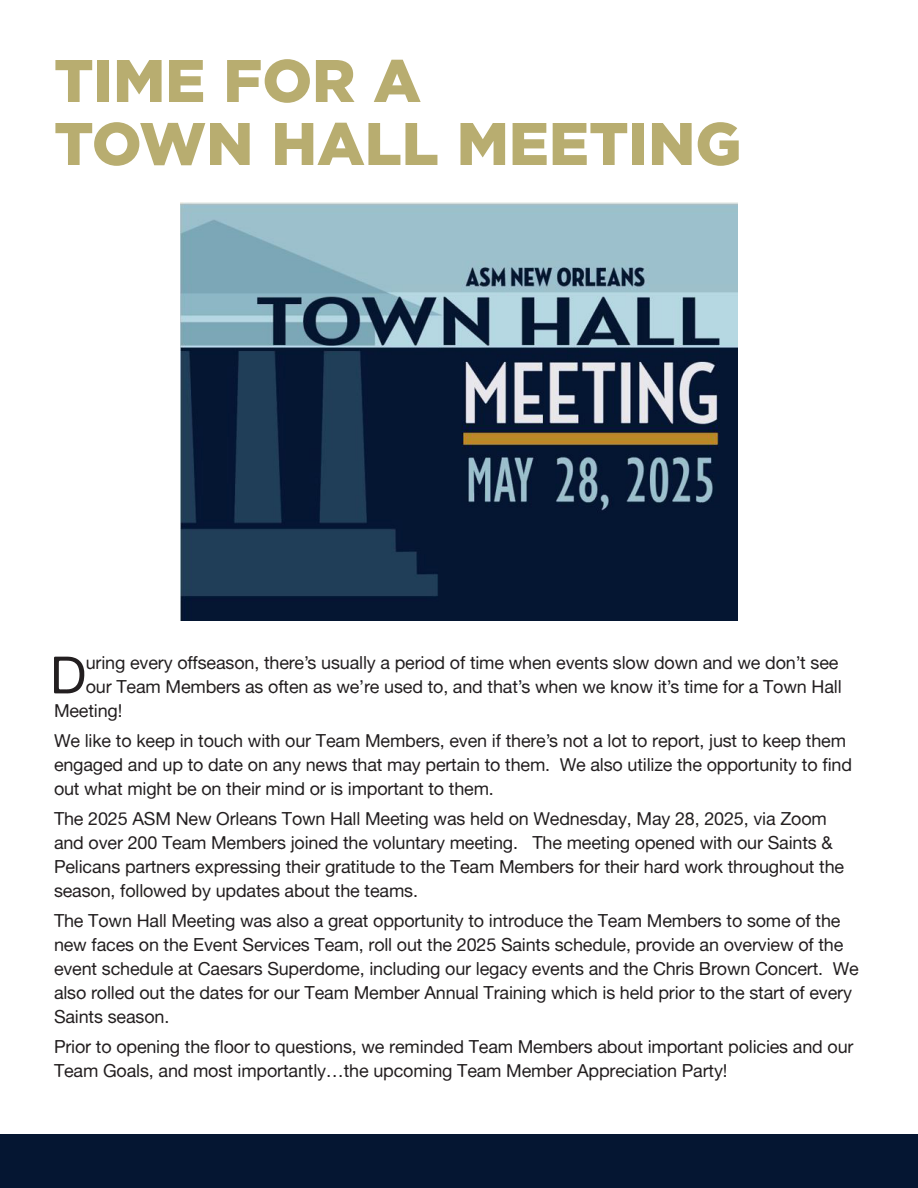
<style>
.page{position:relative;width:918px;height:1188px;background:#fff}
.page>*{position:absolute;margin:0;border:0;box-sizing:border-box;transform-origin:0 0}
.t1{font:900 60px "Gotham";color:#b8ad70}
.Body{font:51.6px "Alte Haas Grotesk";color:#231f20}
.Body-2{font:18px/24px "Alte Haas Grotesk";letter-spacing:-.01em;color:#231f20}
</style>
<div class="page">
<div style="left:0;top:1134px;width:918px;height:54px;background:#051632"></div>
<img style="left:181px;top:203px;width:556px;height:417px">
<h1 class="t1" style="left:54px;top:39px;width:369px">TIME FOR A</h1>
<h1 class="t1" style="left:54px;top:102px;width:689px">TOWN HALL MEETING</h1>
<p class="Body" style="left:50px;top:644px;width:38px">D</p>
<p class="Body-2" style="left:86px;top:651px;width:754px">uring every offseason, there’s usually a period of time when events slow down and we don’t see</p>
<p class="Body-2" style="left:86px;top:675px;width:757px">our Team Members as often as we’re used to, and that’s when we know it’s time for a Town Hall</p>
<p class="Body-2" style="left:54px;top:699px;width:70px">Meeting!</p>
<p class="Body-2" style="left:54px;top:729px;width:800px">We like to keep in touch with our Team Members, even if there’s not a lot to report, just to keep them engaged and up to date on any news that may pertain to them. We also utilize the opportunity to find out what might be on their mind or is important to them.</p>
<p class="Body-2" style="left:54px;top:807px;width:792px">The 2025 ASM New Orleans Town Hall Meeting was held on Wednesday, May 28, 2025, via Zoom and over 200 Team Members joined the voluntary meeting. The meeting opened with our Saints &amp; Pelicans partners expressing their gratitude to the Team Members for their hard work throughout the season, followed by updates about the teams.</p>
<p class="Body-2" style="left:54px;top:909px;width:806px">The Town Hall Meeting was also a great opportunity to introduce the Team Members to some of the new faces on the Event Services Team, roll out the 2025 Saints schedule, provide an overview of the event schedule at Caesars Superdome, including our legacy events and the Chris Brown Concert. We also rolled out the dates for our Team Member Annual Training which is held prior to the start of every Saints season.</p>
<p class="Body-2" style="left:54px;top:1035px;width:801px">Prior to opening the floor to questions, we reminded Team Members about important policies and our<br>Team Goals, and most importantly…the upcoming Team Member Appreciation Party!</p>
</div>
